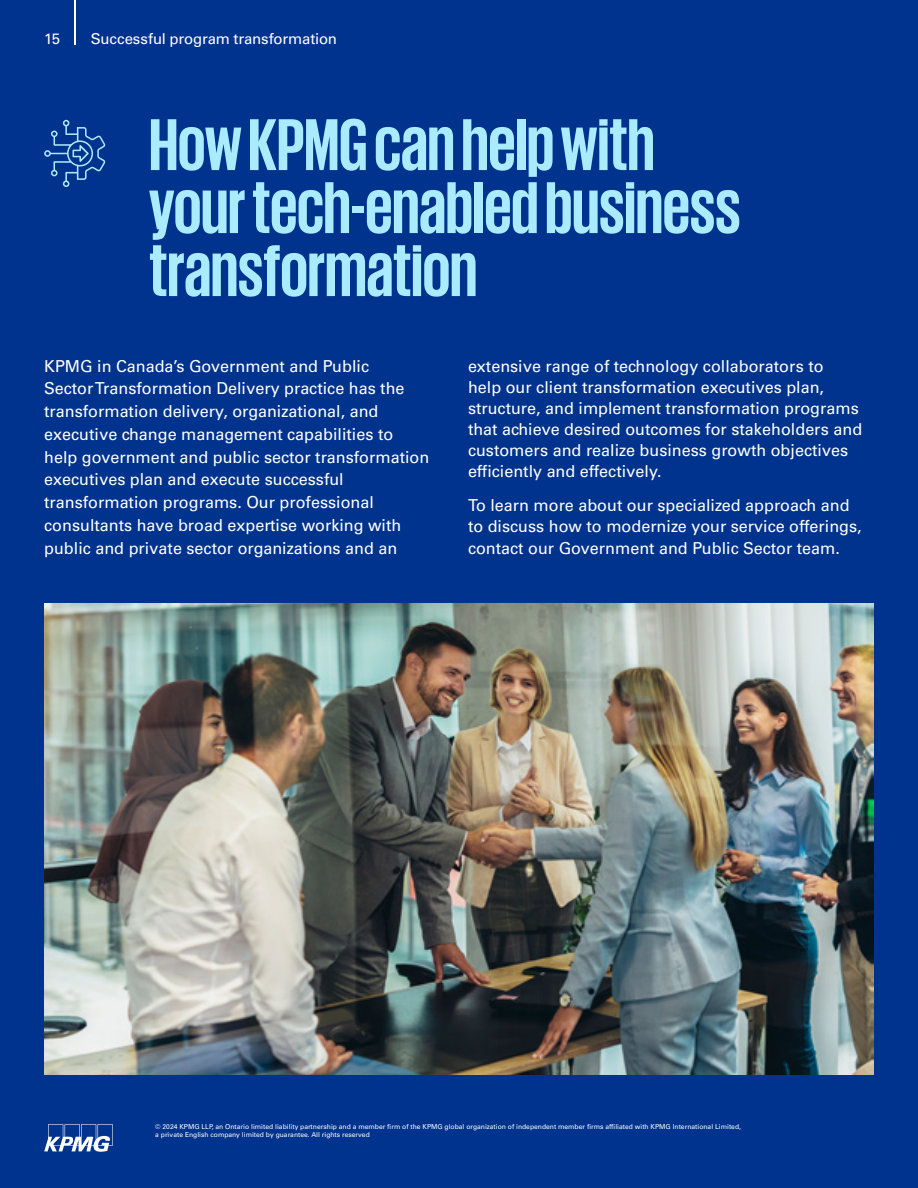
<style>
.page{position:relative;width:918px;height:1188px;background:#00338d}
.page>*{position:absolute;margin:0;border:0;box-sizing:border-box;transform-origin:0 0}
.t1{font:700 75px/63px "KPMG";letter-spacing:-.01em;color:#abebff}
.t2{font:16.5px/22.6px "Univers";color:#fff}
.t3{font:15px "Univers LT Std";letter-spacing:-.01em;color:#fff}
.t4{font:6.75px/8.1px "Univers LT Std";color:#fff}
</style>
<div class="page">
<hr style="left:74px;top:0;width:2px;height:44px;background:#fff">
<svg style="left:44px;top:1124px;width:69px;height:28px"></svg>
<img style="left:44px;top:604px;width:830px;height:470px">
<svg style="left:44px;top:120px;width:62px;height:67px"></svg>
<p class="t3" style="left:44px;top:30px;width:17px">15</p>
<p class="t3" style="left:91px;top:30px;width:248px">Successful program transformation</p>
<h1 class="t1" style="left:149px;top:111px;width:594px">How KPMG can help with your tech-enabled business transformation</h1>
<p class="t2" style="left:44px;top:355px;width:387px">KPMG in Canada’s Government and Public<br>Sector Transformation Delivery practice has the transformation delivery, organizational, and executive change management capabilities to help government and public sector transformation executives plan and execute successful transformation programs. Our professional consultants have broad expertise working with public and private sector organizations and an</p>
<p class="t2" style="left:468px;top:355px;width:396px;line-height:21.1px">extensive range of technology collaborators to<br>help our client transformation executives plan, structure, and implement transformation programs that achieve desired outcomes for stakeholders and customers and realize business growth objectives efficiently and effectively.</p>
<p class="t2" style="left:468px;top:495px;width:395px;line-height:21.1px">To learn more about our specialized approach and to discuss how to modernize your service offerings, contact our Government and Public Sector team.</p>
<p class="t4" style="left:155px;top:1123px;width:587px">© 2024 KPMG LLP, an Ontario limited liability partnership and a member firm of the KPMG global organization of independent member firms affiliated with KPMG International Limited, a private English company limited by guarantee. All rights reserved</p>
</div>
